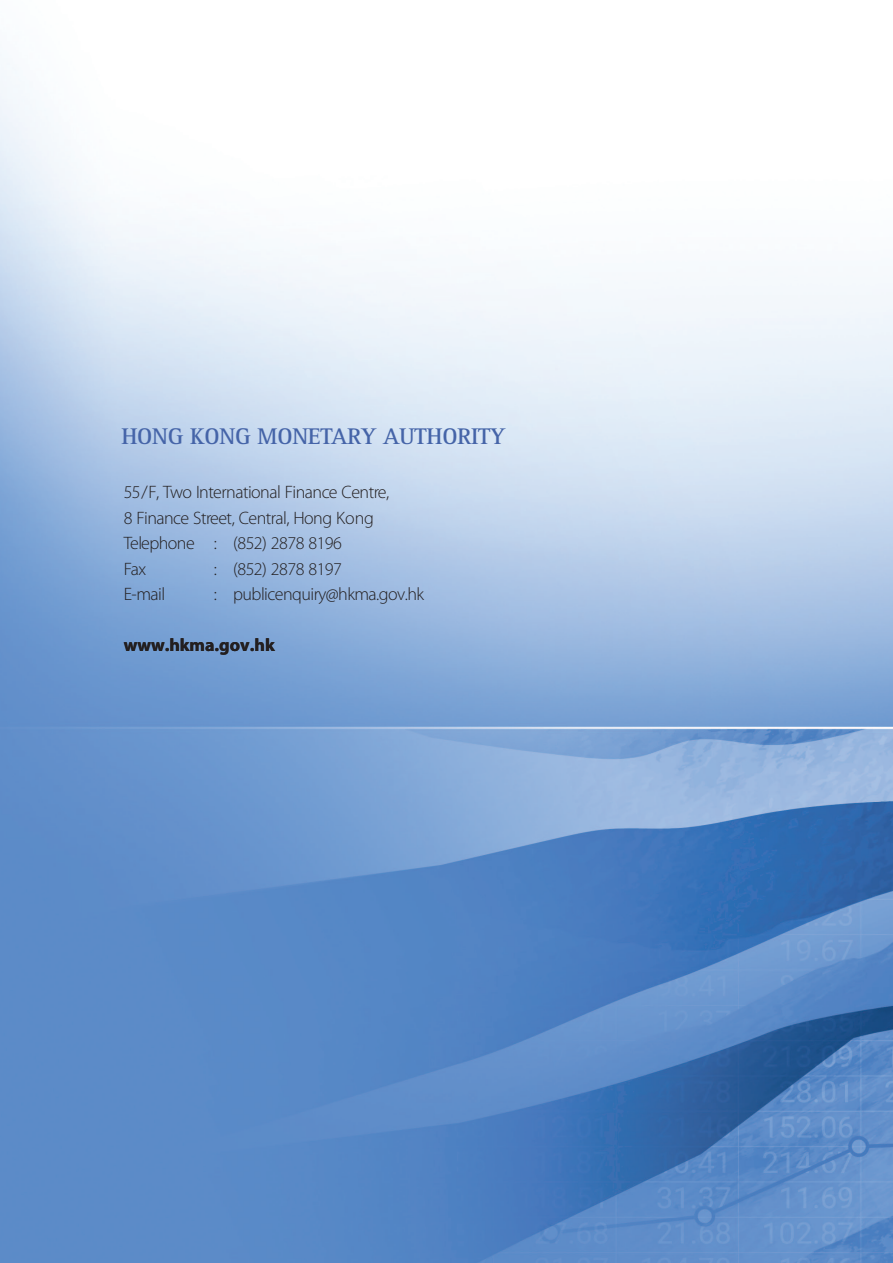
<style>
.page{position:relative;width:893px;height:1263px;background:#fff}
.page>*{position:absolute;margin:0;border:0;box-sizing:border-box;transform-origin:0 0}
.t1{font:700 23.4px "Rotis Serif Std";letter-spacing:-.01em;color:#4564a8}
.t2{font:300 18px/25.5px "Myriad Pro";letter-spacing:-.03em;color:#231f20}
.t3{font:700 18px "Myriad Pro";color:#231f20}
</style>
<div class="page">
<img style="left:0;top:54px;width:892px;height:1209px">
<hr style="left:892px;top:0;width:1px;height:1263px;background:#4564a8">
<p class="t1" style="left:121px;top:423px;width:385px">HONG KONG MONETARY AUTHORITY</p>
<p class="t2" style="left:124px;top:479px;width:267px">55 / F, Two International Finance Centre,<br>8 Finance Street, Central, Hong Kong<br>Telephone : (852) 2878 8196<br>Fax</p>
<p class="t2" style="left:214px;top:556px;width:130px">: (852) 2878 8197</p>
<p class="t2" style="left:124px;top:581px;width:43px">E-mail</p>
<p class="t2" style="left:214px;top:581px;width:212px">: publicenquiry@hkma.gov.hk</p>
<p class="t3" style="left:124px;top:634px;width:153px">www.hkma.gov.hk</p>
</div>
